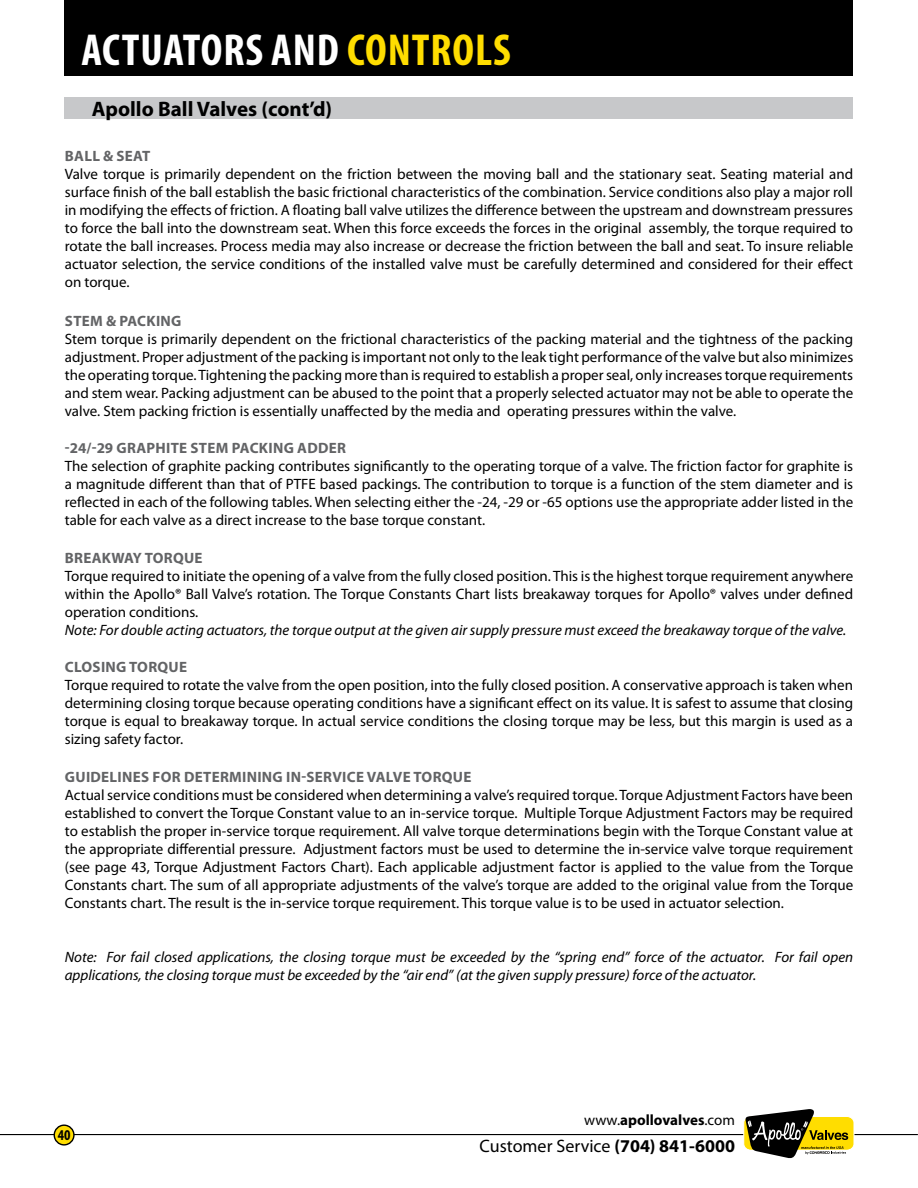
<style>
.page{position:relative;width:918px;height:1188px;background:#fff}
.page>*{position:absolute;margin:0;border:0;box-sizing:border-box;transform-origin:0 0}
.t1{font:700 condensed 45px "Myriad Pro";letter-spacing:.02em;color:#fff}
.t2{font:700 21px "Myriad Pro";color:#000}
.t3{font:18px "Myriad Pro";color:#000}
.t4{font:15px/18px "Myriad Pro";color:#000;text-align:justify}
.t5{font:italic 15px/18px "Myriad Pro";color:#000}
.t6{font:700 15px "Myriad Pro";letter-spacing:.02em;color:#636466}
.t7{font:700 15px "Myriad Pro";color:#000}
.t8{font:700 condensed 15px "Myriad Pro";color:#000}
.s1{color:#fd0}
.s2{font-weight:400}
.s3{font-weight:700}
</style>
<div class="page">
<hr style="left:853px;top:1134px;width:65px;height:1px;background:#000">
<div style="left:65px;top:0;width:788px;height:76px;background:#000"></div>
<hr style="left:0;top:1134px;width:746px;height:1px;background:#000">
<svg style="left:54px;top:1125px;width:20px;height:20px"></svg>
<div style="left:54px;top:1124px;width:21px;height:22px;border:1px solid #000;border-radius:50%"></div>
<svg style="left:743px;top:1109px;width:111px;height:50px"></svg>
<div style="left:65px;top:97px;width:788px;height:22px;background:#c7c8ca"></div>
<h1 class="t1" style="left:81px;top:21px;width:431px">ACTUATORS AND <span class="s1">CONTROLS</span></h1>
<h2 class="t2" style="left:92px;top:95px;width:242px">Apollo Ball Valves (cont’d)</h2>
<p class="t6" style="left:65px;top:146px;width:10px">BALL</p>
<p class="t6" style="left:103px;top:146px;width:23px">&amp; SEAT</p>
<p class="t4" style="left:65px;top:165px;width:790px">Valve torque is primarily dependent on the friction between the moving ball and the stationary seat. Seating material and surface finish of the ball establish the basic frictional characteristics of the combination. Service conditions also play a major roll in modifying the effects of friction. A floating ball valve utilizes the difference between the upstream and downstream pressures to force the ball into the downstream seat. When this force exceeds the forces in the original assembly, the torque required to rotate the ball increases. Process media may also increase or decrease the friction between the ball and seat. To insure reliable actuator selection, the service conditions of the installed valve must be carefully determined and considered for their effect on torque.</p>
<p class="t6" style="left:65px;top:311px;width:73px">STE M &amp; PACK</p>
<p class="t6" style="left:156px;top:311px;width:16px">ING</p>
<p class="t4" style="left:65px;top:330px;width:790px">Stem torque is primarily dependent on the frictional characteristics of the packing material and the tightness of the packing adjustment. Proper adjustment of the packing is important not only to the leak tight performance of the valve but also minimizes the operating torque. Tightening the packing more than is required to establish a proper seal, only increases torque requirements and stem wear. Packing adjustment can be abused to the point that a properly selected actuator may not be able to operate the valve. Stem packing friction is essentially unaffected by the media and operating pressures within the valve.</p>
<p class="t6" style="left:65px;top:439px;width:244px">-24/-29 Graphite Stem Packing Add</p>
<p class="t6" style="left:329px;top:439px;width:16px">er</p>
<p class="t4" style="left:65px;top:457px;width:790px">The selection of graphite packing contributes significantly to the operating torque of a valve. The friction factor for graphite is a magnitude different than that of PTFE based packings. The contribution to torque is a function of the stem diameter and is reflected in each of the following tables. When selecting either the -24, -29 or -65 options use the appropriate adder listed in the table for each valve as a direct increase to the base torque constant.</p>
<p class="t6" style="left:65px;top:548px;width:30px">BREAKWAY</p>
<p class="t6" style="left:145px;top:548px;width:39px">TORQUE</p>
<p class="t4" style="left:65px;top:567px;width:790px">Torque required to initiate the opening of a valve from the fully closed position. This is the highest torque requirement anywhere within the Apollo® Ball Valve’s rotation. The Torque Constants Chart lists breakaway torques for Apollo® valves under defined operation conditions.</p>
<p class="t5" style="left:65px;top:621px;width:783px">Note: For double acting actuators, the torque output at the given air supply pressure must exceed the breakaway torque of the valve.</p>
<p class="t6" style="left:65px;top:658px;width:10px">CLOS</p>
<p class="t6" style="left:101px;top:658px;width:67px">ING TORQUE</p>
<p class="t4" style="left:65px;top:676px;width:790px">Torque required to rotate the valve from the open position, into the fully closed position. A conservative approach is taken when determining closing torque because operating conditions have a significant effect on its value. It is safest to assume that closing torque is equal to breakaway torque. In actual service conditions the closing torque may be less, but this margin is used as a sizing safety factor.</p>
<p class="t6" style="left:65px;top:767px;width:67px">GUIDELINES</p>
<p class="t6" style="left:153px;top:767px;width:224px">FOR DETERMINING IN-SERVICE VALVE</p>
<p class="t6" style="left:414px;top:767px;width:39px">TORQUE</p>
<p class="t4" style="left:65px;top:786px;width:790px">Actual service conditions must be considered when determining a valve’s required torque. Torque Adjustment Factors have been established to convert the Torque Constant value to an in-service torque. Multiple Torque Adjustment Factors may be required to establish the proper in-service torque requirement. All valve torque determinations begin with the Torque Constant value at the appropriate differential pressure. Adjustment factors must be used to determine the in-service valve torque requirement (see page 43, Torque Adjustment Factors Chart). Each applicable adjustment factor is applied to the value from the Torque Constants chart. The sum of all appropriate adjustments of the valve’s torque are added to the original value from the Torque Constants chart. The result is the in-service torque requirement. This torque value is to be used in actuator selection.</p>
<p class="t5" style="left:65px;top:948px;width:790px">Note: For fail closed applications, the closing torque must be exceeded by the “spring end” force of the actuator. For fail open applications, the closing torque must be exceeded by the “air end” (at the given supply pressure) force of the actuator.</p>
<p class="t8" style="left:58px;top:1125px;width:14px">40</p>
<p class="t7" style="left:584px;top:1110px;width:152px"><span class="s2">www.</span>apollovalves<span class="s2">.com</span></p>
<p class="t3" style="left:480px;top:1135px;width:257px">Customer Service <span class="s3">(704) 841-6000</span></p>
</div>
